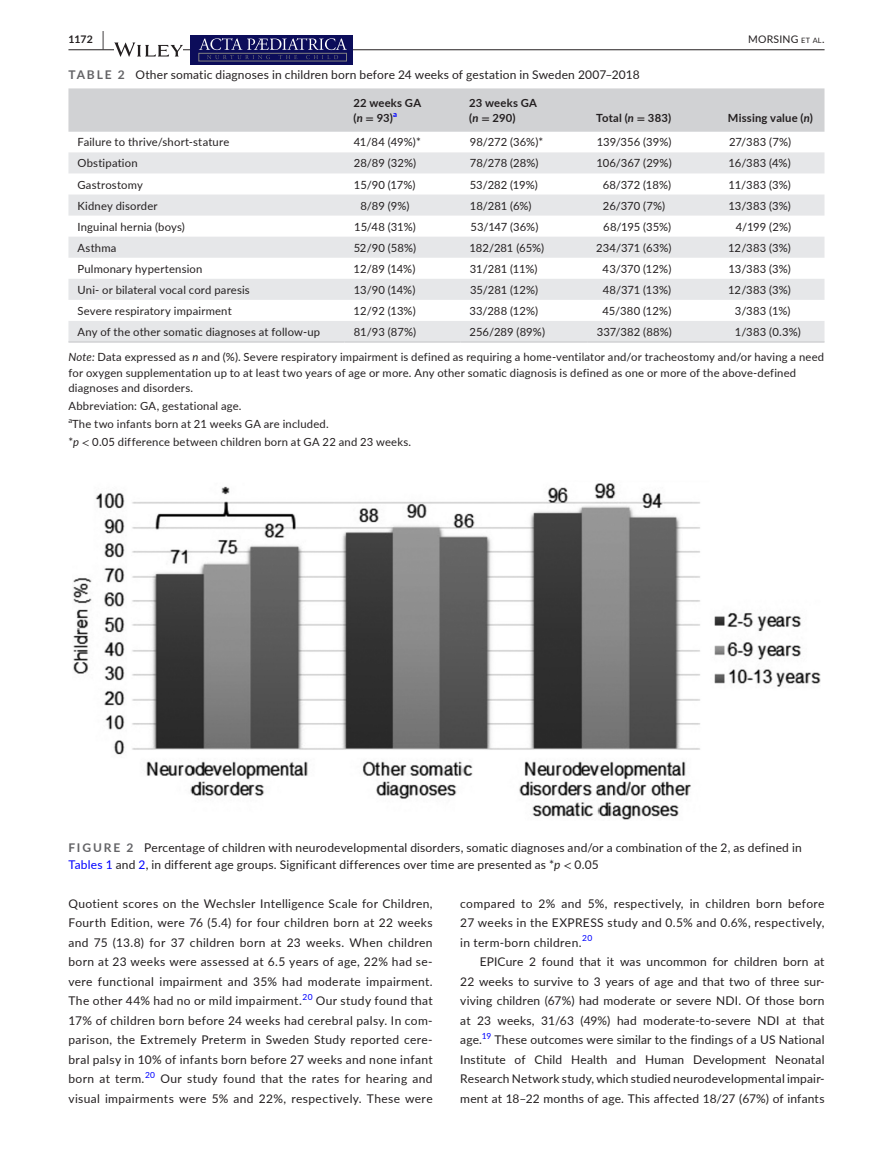
<style>
.page{position:relative;width:893px;height:1174px;background:#fff}
.page>*{position:absolute;margin:0;border:0;box-sizing:border-box;transform-origin:0 0}
.t1{font:12px/19.5px "Lato";letter-spacing:.015em;color:#231f20;text-align:justify}
.t2{font:11.25px/15.8px "Lato";letter-spacing:.015em;color:#231f20}
.t3{font:700 11.25px/15.8px "Lato";letter-spacing:.015em;color:#231f20}
.t4{font:10.5px "Lato";letter-spacing:.02em;color:#231f20}
.t5{font:700 10.5px "Lato";color:#231f20}
.t6{font:700 7.8px "Lato";color:#00f}
.t7{font:7.8px "Lato";color:#231f20}
.s1{font-size:19.5px}
.s2{font-size:7.35px}
.s3{font-weight:700;color:#636366}
.s4{font-style:italic}
.s5{font-family:"STIX"}
.s6{color:#00f}
</style>
<div class="page">
<hr style="left:68px;top:49px;width:756px;height:1px;background:#231f20">
<svg style="left:114px;top:42px;width:69px;height:15px"></svg>
<svg style="left:191px;top:35px;width:162px;height:30px;background:#16175d"></svg>
<svg style="left:199px;top:38px;width:148px;height:21px;background:#343472"></svg>
<div style="left:68px;top:88px;width:756px;height:44px;background:#d1d2d4"></div>
<svg style="left:68px;top:152px;width:756px;height:189px;fill:#e6e7e9"></svg>
<hr style="left:68px;top:341px;width:276px;height:2px;background:#d1d2d4">
<hr style="left:344px;top:341px;width:116px;height:2px;background:#d1d2d4">
<hr style="left:460px;top:341px;width:127px;height:2px;background:#d1d2d4">
<hr style="left:587px;top:341px;width:132px;height:2px;background:#d1d2d4">
<hr style="left:719px;top:341px;width:105px;height:2px;background:#d1d2d4">
<img style="left:73px;top:483px;width:748px;height:337px">
<p class="t5" style="left:68px;top:31px;width:37px">1172 <span class="s1">|</span></p>
<p class="t4" style="left:748px;top:31px;width:78px">MORSING <span class="s2">et al</span>.</p>
<p class="t1" style="left:68px;top:64px;width:573px"><span class="s3">TABLE 2</span> Other somatic diagnoses in children born before 24 weeks of gestation in Sweden 2007–2018</p>
<p class="t3" style="left:353px;top:94px;width:69px">22 weeks GA (<span class="s4">n</span> <span class="s5">=</span> 93)</p>
<p class="t3" style="left:469px;top:94px;width:69px">23 weeks GA (<span class="s4">n</span> <span class="s5">=</span> 290)</p>
<p class="t6" style="left:393px;top:109px;width:5px">a</p>
<p class="t3" style="left:596px;top:110px;width:77px">Total (<span class="s4">n</span> <span class="s5">=</span> 383)</p>
<p class="t3" style="left:728px;top:110px;width:86px">Missing value (<span class="s4">n</span>)</p>
<p class="t2" style="left:77px;top:134px;width:153px">Failure to thrive/short-stature</p>
<p class="t2" style="left:354px;top:134px;width:69px">41/84 (49%)*</p>
<p class="t2" style="left:470px;top:134px;width:75px">98/272 (36%)*</p>
<p class="t2" style="left:597px;top:134px;width:76px">139/356 (39%)</p>
<p class="t2" style="left:729px;top:134px;width:64px">27/383 (7%)</p>
<p class="t2" style="left:77px;top:155px;width:62px">Obstipation</p>
<p class="t2" style="left:354px;top:155px;width:64px">28/89 (32%)</p>
<p class="t2" style="left:470px;top:155px;width:70px">78/278 (28%)</p>
<p class="t2" style="left:596px;top:155px;width:77px">106/367 (29%)</p>
<p class="t2" style="left:728px;top:155px;width:64px">16/383 (4%)</p>
<p class="t2" style="left:77px;top:176px;width:67px">Gastrostomy</p>
<p class="t2" style="left:354px;top:176px;width:63px">15/90 (17%)</p>
<p class="t2" style="left:470px;top:176px;width:70px">53/282 (19%)</p>
<p class="t2" style="left:603px;top:176px;width:70px">68/372 (18%)</p>
<p class="t2" style="left:728px;top:176px;width:64px">11/383 (3%)</p>
<p class="t2" style="left:77px;top:197px;width:82px">Kidney disorder</p>
<p class="t2" style="left:360px;top:197px;width:51px">8/89 (9%)</p>
<p class="t2" style="left:470px;top:197px;width:63px">18/281 (6%)</p>
<p class="t2" style="left:603px;top:197px;width:64px">26/370 (7%)</p>
<p class="t2" style="left:728px;top:197px;width:64px">13/383 (3%)</p>
<p class="t2" style="left:77px;top:218px;width:109px">Inguinal hernia (boys)</p>
<p class="t2" style="left:354px;top:218px;width:63px">15/48 (31%)</p>
<p class="t2" style="left:470px;top:218px;width:69px">53/147 (36%)</p>
<p class="t2" style="left:603px;top:218px;width:70px">68/195 (35%)</p>
<p class="t2" style="left:736px;top:218px;width:57px">4/199 (2%)</p>
<p class="t2" style="left:77px;top:239px;width:40px">Asthma</p>
<p class="t2" style="left:354px;top:239px;width:64px">52/90 (58%)</p>
<p class="t2" style="left:469px;top:239px;width:76px">182/281 (65%)</p>
<p class="t2" style="left:596px;top:239px;width:77px">234/371 (63%)</p>
<p class="t2" style="left:728px;top:239px;width:64px">12/383 (3%)</p>
<p class="t2" style="left:77px;top:260px;width:126px">Pulmonary hypertension</p>
<p class="t2" style="left:354px;top:260px;width:63px">12/89 (14%)</p>
<p class="t2" style="left:470px;top:260px;width:69px">31/281 (11%)</p>
<p class="t2" style="left:603px;top:260px;width:70px">43/370 (12%)</p>
<p class="t2" style="left:728px;top:260px;width:64px">13/383 (3%)</p>
<p class="t2" style="left:77px;top:281px;width:174px">Uni- or bilateral vocal cord paresis</p>
<p class="t2" style="left:354px;top:281px;width:63px">13/90 (14%)</p>
<p class="t2" style="left:470px;top:281px;width:70px">35/281 (12%)</p>
<p class="t2" style="left:603px;top:281px;width:70px">48/371 (13%)</p>
<p class="t2" style="left:728px;top:281px;width:64px">12/383 (3%)</p>
<p class="t2" style="left:77px;top:302px;width:156px">Severe respiratory impairment</p>
<p class="t2" style="left:353px;top:302px;width:64px">12/92 (13%)</p>
<p class="t2" style="left:469px;top:302px;width:70px">33/288 (12%)</p>
<p class="t2" style="left:602px;top:302px;width:70px">45/380 (12%)</p>
<p class="t2" style="left:735px;top:302px;width:57px">3/383 (1%)</p>
<p class="t2" style="left:77px;top:323px;width:244px">Any of the other somatic diagnoses at follow-up</p>
<p class="t2" style="left:354px;top:323px;width:64px">81/93 (87%)</p>
<p class="t2" style="left:469px;top:323px;width:77px">256/289 (89%)</p>
<p class="t2" style="left:597px;top:323px;width:77px">337/382 (88%)</p>
<p class="t2" style="left:735px;top:323px;width:68px">1/383 (0.3%)</p>
<p class="t2" style="left:68px;top:348px;width:757px"><span class="s4">Note:</span> Data expressed as <span class="s4">n</span> and (%). Severe respiratory impairment is defined as requiring a home-ventilator and/or tracheostomy and/or having a need for oxygen supplementation up to at least two years of age or more. Any other somatic diagnosis is defined as one or more of the above-defined diagnoses and disorders.</p>
<p class="t2" style="left:68px;top:398px;width:174px">Abbreviation: GA, gestational age.</p>
<p class="t7" style="left:68px;top:415px;width:5px">a</p>
<p class="t2" style="left:68px;top:415px;width:344px;line-height:18px;text-indent:4px">The two infants born at 21 weeks GA are included.<br>*<span class="s4">p</span> <span class="s5">&lt;</span> 0.05 difference between children born at GA 22 and 23 weeks.</p>
<p class="t1" style="left:68px;top:839px;width:735px;line-height:16.5px"><span class="s3">FIGURE 2</span> Percentage of children with neurodevelopmental disorders, somatic diagnoses and/or a combination of the 2, as defined in<br><span class="s6">Tables 1</span> and <span class="s6">2</span>, in different age groups. Significant differences over time are presented as *<span class="s4">p</span> <span class="s5">&lt;</span> 0.05</p>
<p class="t1" style="left:68px;top:893px;width:366px">Quotient scores on the Wechsler Intelligence Scale for Children, Fourth Edition, were 76 (5.4) for four children born at 22 weeks and 75 (13.8) for 37 children born at 23 weeks. When children born at 23 weeks were assessed at 6.5 years of age, 22% had se&shy;vere functional impairment and 35% had moderate impairment.<br>The other 44% had no or mild impairment.<sup>20</sup> Our study found that 17% of children born before 24 weeks had cerebral palsy. In com&shy;parison, the Extremely Preterm in Sweden Study reported cere&shy;bral palsy in 10% of infants born before 27 weeks and none infant born at term.<sup>20</sup> Our study found that the rates for hearing and visual impairments were 5% and 22%, respectively. These were</p>
<p class="t1" style="left:460px;top:893px;width:366px">compared to 2% and 5%, respectively, in children born before 27 weeks in the EXPRESS study and 0.5% and 0.6%, respectively, in term-born children.<sup>20</sup></p>
<p class="t1" style="left:460px;top:951px;width:366px;text-indent:20px">EPICure 2 found that it was uncommon for children born at 22 weeks to survive to 3 years of age and that two of three sur&shy;viving children (67%) had moderate or severe NDI. Of those born at 23 weeks, 31/63 (49%) had moderate-to-severe NDI at that age.<sup>19</sup> These outcomes were similar to the findings of a US National Institute of Child Health and Human Development Neonatal Research Network study, which studied neurodevelopmental impair&shy;ment at 18–22 months of age. This affected 18/27 (67%) of infants</p>
</div>
